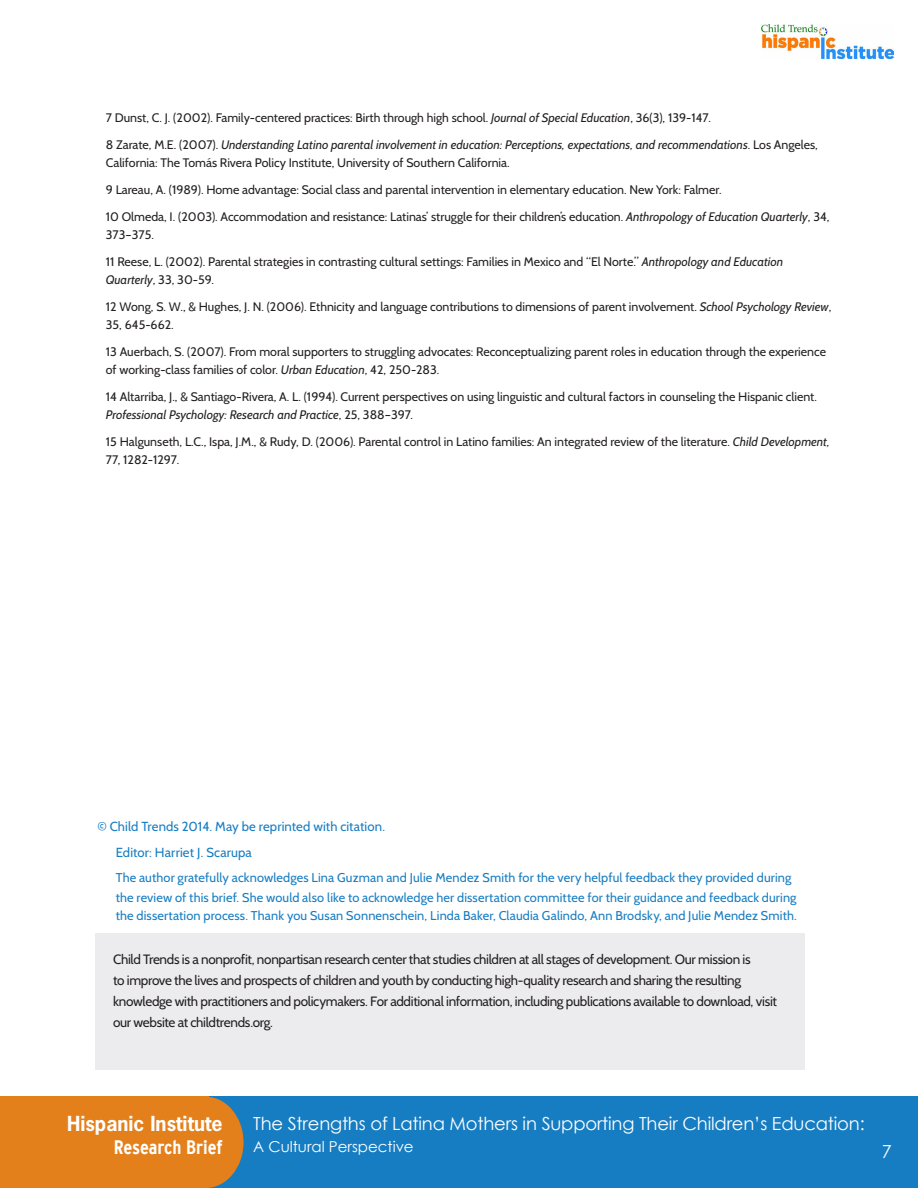
<style>
.page{position:relative;width:918px;height:1188px;background:#fff}
.page>*{position:absolute;margin:0;border:0;box-sizing:border-box;transform-origin:0 0}
.t1{font:700 19.5px "News Gothic Std";color:#fff}
.t2{font:700 condensed 19.5px "Interstate";letter-spacing:-.005em;color:#fff}
.t3{font:18px "Century Gothic";letter-spacing:-.01em;color:#fff}
.t4{font:15px "Century Gothic";color:#fff}
.t5{font:13.5px/21px "Cabin";letter-spacing:-.02em;color:#231f20}
.ChT-Copy{font:13.2px "Cabin";letter-spacing:.01em;color:#177dc2}
.ChT-Copy-2{font:12.75px/19.5px "Cabin";letter-spacing:.01em;color:#177dc2}
.ChT-bullet{font:12.3px/18px "Cabin";color:#231f20}
.s1{font-style:italic}
</style>
<div class="page">
<div style="left:209px;top:1097px;width:709px;height:91px;background:#177dc2"></div>
<div style="left:0;top:1097px;width:209px;height:91px;background:#e4801b"></div>
<div style="left:167px;top:1097px;width:77px;height:91px;background:#e4801b;border-radius:50%"></div>
<img style="left:761px;top:25px;width:132px;height:34px">
<div style="left:95px;top:933px;width:710px;height:136px;background:#ececee"></div>
<p class="ChT-bullet" style="left:106px;top:109px;width:607px">7 Dunst, C. J. (2002). Family-centered practices: Birth through high school. <span class="s1">Journal of Special Education</span>, 36(3), 139-147.</p>
<p class="ChT-bullet" style="left:106px;top:136px;width:714px">8 Zarate, M.E. (2007). <span class="s1">Understanding Latino parental involvement in education: Perceptions, expectations, and recommendations</span>. Los Angeles,<br>California: The Tomás Rivera Policy Institute, University of Southern California.</p>
<p class="ChT-bullet" style="left:106px;top:181px;width:617px">9 Lareau, A. (1989). Home advantage: Social class and parental intervention in elementary education. New York: Falmer.</p>
<p class="ChT-bullet" style="left:106px;top:208px;width:725px">10 Olmeda, I. (2003). Accommodation and resistance: Latinas’ struggle for their children’s education. <span class="s1">Anthropology of Education Quarterly</span>, 34,<br>373–375.</p>
<p class="ChT-bullet" style="left:106px;top:253px;width:679px">11 Reese, L. (2002). Parental strategies in contrasting cultural settings: Families in Mexico and “El Norte.” <span class="s1">Anthropology and Education<br>Quarterly</span>, 33, 30-59.</p>
<p class="ChT-bullet" style="left:106px;top:298px;width:727px">12 Wong, S. W., &amp; Hughes, J. N. (2006). Ethnicity and language contributions to dimensions of parent involvement. <span class="s1">School Psychology Review</span>,<br>35, 645-662.</p>
<p class="ChT-bullet" style="left:106px;top:343px;width:722px">13 Auerbach, S. (2007). From moral supporters to struggling advocates: Reconceptualizing parent roles in education through the experience of working-class families of color. <span class="s1">Urban Education</span>, 42, 250-283.</p>
<p class="ChT-bullet" style="left:106px;top:388px;width:713px">14 Altarriba, J., &amp; Santiago-Rivera, A. L. (1994). Current perspectives on using linguistic and cultural factors in counseling the Hispanic client.<br><span class="s1">Professional Psychology: Research and Practice</span>, 25, 388–397.</p>
<p class="ChT-bullet" style="left:106px;top:433px;width:725px">15 Halgunseth, L.C., Ispa, J.M., &amp; Rudy, D. (2006). Parental control in Latino families: An integrated review of the literature. <span class="s1">Child Development,<br></span>77, 1282-1297.</p>
<p class="ChT-Copy" style="left:97px;top:819px;width:289px">© Child Trends 2014. May be reprinted with citation.</p>
<p class="ChT-Copy" style="left:116px;top:844px;width:138px">Editor: Harriet J. Scarupa</p>
<p class="ChT-Copy-2" style="left:116px;top:868px;width:682px">The author gratefully acknowledges Lina Guzman and Julie Mendez Smith for the very helpful feedback they provided during the review of this brief. She would also like to acknowledge her dissertation committee for their guidance and feedback during</p>
<p class="ChT-Copy-2" style="left:116px;top:905px;width:683px">the dissertation process. Thank you Susan Sonnenschein, Linda Baker, Claudia Galindo, Ann Brodsky, and Julie Mendez Smith.</p>
<p class="t5" style="left:113px;top:949px;width:665px">Child Trends is a nonprofit, nonpartisan research center that studies children at all stages of development. Our mission is<br>to improve the lives and prospects of children and youth by conducting high-quality research and sharing the resulting knowledge with practitioners and policymakers. For additional information, including publications available to download, visit our website at childtrends.org.</p>
<h1 class="t1" style="left:67px;top:1111px;width:157px">Hispanic Institute</h1>
<h1 class="t2" style="left:114px;top:1136px;width:111px">Research Brief</h1>
<h2 class="t3" style="left:253px;top:1110px;width:613px">The Strengths of Latina Mothers in Supporting Their Children’s Education:</h2>
<p class="t4" style="left:253px;top:1136px;width:162px">A Cultural Perspective</p>
<h2 class="t3" style="left:882px;top:1139px;width:11px">7</h2>
</div>
